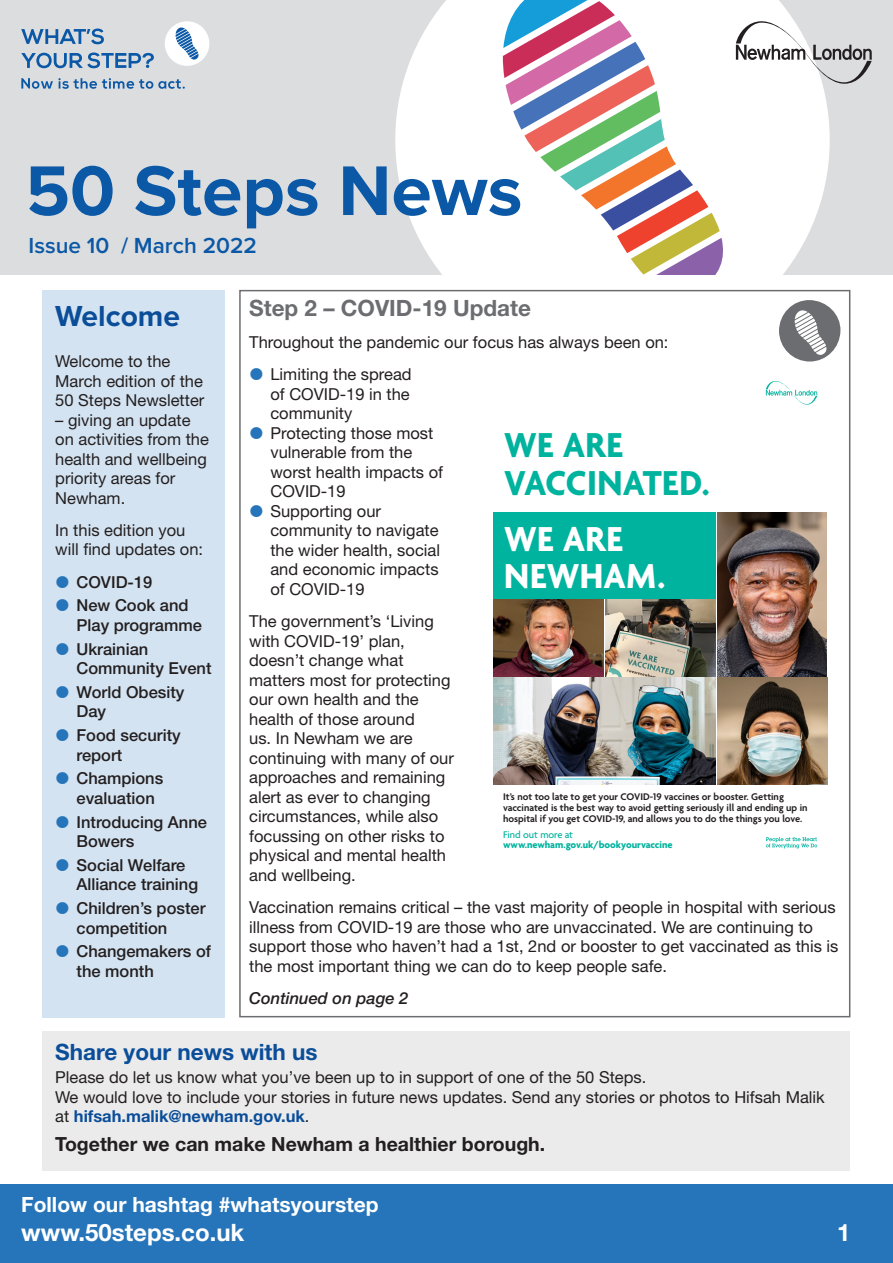
<style>
.page{position:relative;width:893px;height:1263px;background:#fff}
.page>*{position:absolute;margin:0;border:0;box-sizing:border-box;transform-origin:0 0}
.t1{font:700 72.9px "Proxima Nova";color:#0a58a6}
.t2{font:700 37.5px/37.3px "Agenda";letter-spacing:.005em;color:#00b39e;scale:.95 1}
.t3{font:700 37.5px/37.3px "Agenda";letter-spacing:.01em;color:#fff;scale:.95 1}
.t4{font:700 30px "Proxima Nova";color:#0a4d99}
.t5{font:700 24px "Helvetica Neue LT Std";color:#fff}
.t6{font:600 22.65px "Proxima Nova";color:#0a58a6}
.Body{font:700 22.5px "Helvetica Neue LT Std";color:#6c6d70}
.Body-2{font:700 22.5px "Helvetica Neue LT Std";color:#0a4d99}
.t7{font:700 21px "Helvetica Neue LT Std";color:#fff}
.Body-3{font:700 19.5px "Helvetica Neue LT Std";color:#231f20}
.Body-4{font:16.5px/19.5px "Helvetica Neue LT Std";color:#231f20}
.t8{font:500 16.5px/19.5px "Helvetica Neue LT Std";color:#231f20}
.Body-5{font:italic 500 16.5px "Helvetica Neue LT Std";color:#231f20}
.t9{font:600 10.5px/10.8px "Agenda";color:#231f20}
.t10{font:700 10.5px/10.5px "Agenda";color:#00b39e}
.s1{font-weight:500}
.s2{font-weight:700;color:#0a4d99}
</style>
<div class="page">
<div style="left:0;top:1184px;width:893px;height:79px;background:#2675ba"></div>
<div style="left:0;top:0;width:893px;height:274px;background:#dcdddf"></div>
<svg style="left:395px;top:0;width:435px;height:274px;background:#fafafa"></svg>
<svg style="left:503px;top:0;width:223px;height:274px;background:#d3c6c7"></svg>
<svg style="left:21px;top:78px;width:164px;height:11px"></svg>
<svg style="left:21px;top:29px;width:83px;height:15px"></svg>
<svg style="left:21px;top:53px;width:133px;height:16px"></svg>
<div style="left:165px;top:21px;width:44px;height:45px;background:#fff;border-radius:50%"></div>
<svg style="left:176px;top:27px;width:23px;height:33px"></svg>
<svg style="left:736px;top:21px;width:136px;height:63px"></svg>
<div style="left:43px;top:1031px;width:807px;height:139px;background:#ebebeb"></div>
<div style="left:43px;top:290px;width:182px;height:727px;background:#d4e3f1"></div>
<div style="left:779px;top:300px;width:61px;height:61px;background:#6c6d70;border-radius:50%"></div>
<svg style="left:795px;top:310px;width:32px;height:45px"></svg>
<div style="left:493px;top:512px;width:222px;height:86px;background:#00b39e"></div>
<img style="left:493px;top:600px;width:111px;height:76px">
<img style="left:605px;top:600px;width:110px;height:76px">
<img style="left:717px;top:512px;width:110px;height:164px">
<img style="left:493px;top:678px;width:222px;height:106px">
<img style="left:717px;top:678px;width:111px;height:106px">
<svg style="left:766px;top:837px;width:51px;height:11px"></svg>
<svg style="left:766px;top:381px;width:51px;height:24px"></svg>
<p class="t1" style="left:26px;top:136px;width:498px">50 Steps News</p>
<p class="t6" style="left:29px;top:229px;width:230px">Issue 10 / March 2022</p>
<p class="t4" style="left:55px;top:294px;width:126px">Welcome</p>
<p class="Body-4" style="left:55px;top:351px;width:151px">Welcome to the<br>March edition of the<br>50 Steps Newsletter</p>
<p class="Body-4" style="left:55px;top:410px;width:155px">– giving an update on activities from the health and wellbeing priority areas for<br>Newham.</p>
<p class="Body-4" style="left:55px;top:520px;width:149px">In this edition you will find updates on:</p>
<p class="t8" style="left:77px;top:572px;width:77px">COVID-19</p>
<p class="t8" style="left:77px;top:596px;width:127px">New Cook and<br>Play programme</p>
<p class="t8" style="left:77px;top:639px;width:137px">Ukrainian<br>Community Event</p>
<p class="t8" style="left:77px;top:682px;width:109px">World Obesity<br>Day</p>
<p class="t8" style="left:77px;top:725px;width:106px">Food security report</p>
<p class="t8" style="left:77px;top:769px;width:88px">Champions evaluation</p>
<p class="t8" style="left:77px;top:812px;width:132px">Introducing Anne<br>Bowers</p>
<p class="t8" style="left:77px;top:855px;width:123px">Social Welfare<br>Alliance training</p>
<p class="t8" style="left:77px;top:898px;width:130px">Children’s poster competition</p>
<p class="t8" style="left:77px;top:942px;width:136px">Changemakers of the month</p>
<p class="Body" style="left:249px;top:294px;width:283px">Step 2 – COVID-19 Update</p>
<p class="Body-4" style="left:249px;top:332px;width:421px">Throughout the pandemic our focus has always been on:</p>
<p class="Body-4" style="left:270px;top:365px;width:143px;text-align:justify">Limiting the spread of COVID-19 in the community</p>
<p class="Body-4" style="left:270px;top:423px;width:174px">Protecting those most vulnerable from the worst health impacts of<br>COVID-19</p>
<p class="Body-4" style="left:270px;top:501px;width:171px">Supporting our community to navigate the wider health, social and economic impacts of COVID-19</p>
<p class="Body-4" style="left:249px;top:611px;width:206px">The government’s ‘Living with COVID-19’ plan, doesn’t change what matters most for protecting our own health and the health of those around<br>us. In Newham we are continuing with many of our approaches and remaining alert as ever to changing circumstances, while also focussing on other risks to physical and mental health and wellbeing.</p>
<p class="Body-4" style="left:249px;top:897px;width:591px">Vaccination remains critical – the vast majority of people in hospital with serious illness from COVID-19 are those who are unvaccinated. We are continuing to support those who haven’t had a 1st, 2nd or booster to get vaccinated as this is the most important thing we can do to keep people safe.</p>
<p class="Body-5" style="left:249px;top:988px;width:161px">Continued on page 2</p>
<p class="t2" style="left:504px;top:429px;width:218px">WE ARE<br>VACCINATED.</p>
<p class="t3" style="left:504px;top:522px;width:171px">WE ARE<br>NEWHAM.</p>
<p class="t9" style="left:503px;top:792px;width:306px">It’s not too late to get your COVID-19 vaccines or booster. Getting vaccinated is the best way to avoid getting seriously ill and ending up in hospital if you get COVID-19, and allows you to do the things you love.</p>
<p class="t10" style="left:503px;top:830px;width:171px"><span class="s1">Find out more at </span>www.newham.gov.uk/bookyourvaccine</p>
<p class="Body-2" style="left:55px;top:1038px;width:264px">Share your news with us</p>
<p class="Body-4" style="left:55px;top:1067px;width:771px">Please do let us know what you’ve been up to in support of one of the 50 Steps.<br>We would love to include your stories in future news updates. Send any stories or photos to Hifsah Malik at <span class="s2">hifsah.malik@newham.gov.uk</span>.</p>
<p class="Body-3" style="left:55px;top:1132px;width:491px">Together we can make Newham a healthier borough.</p>
<p class="t7" style="left:21px;top:1191px;width:359px">Follow our hashtag #whatsyourstep</p>
<h3 class="t5" style="left:21px;top:1217px;width:225px">www.50steps.co.uk</h3>
<h3 class="t5" style="left:837px;top:1217px;width:15px">1</h3>
</div>
